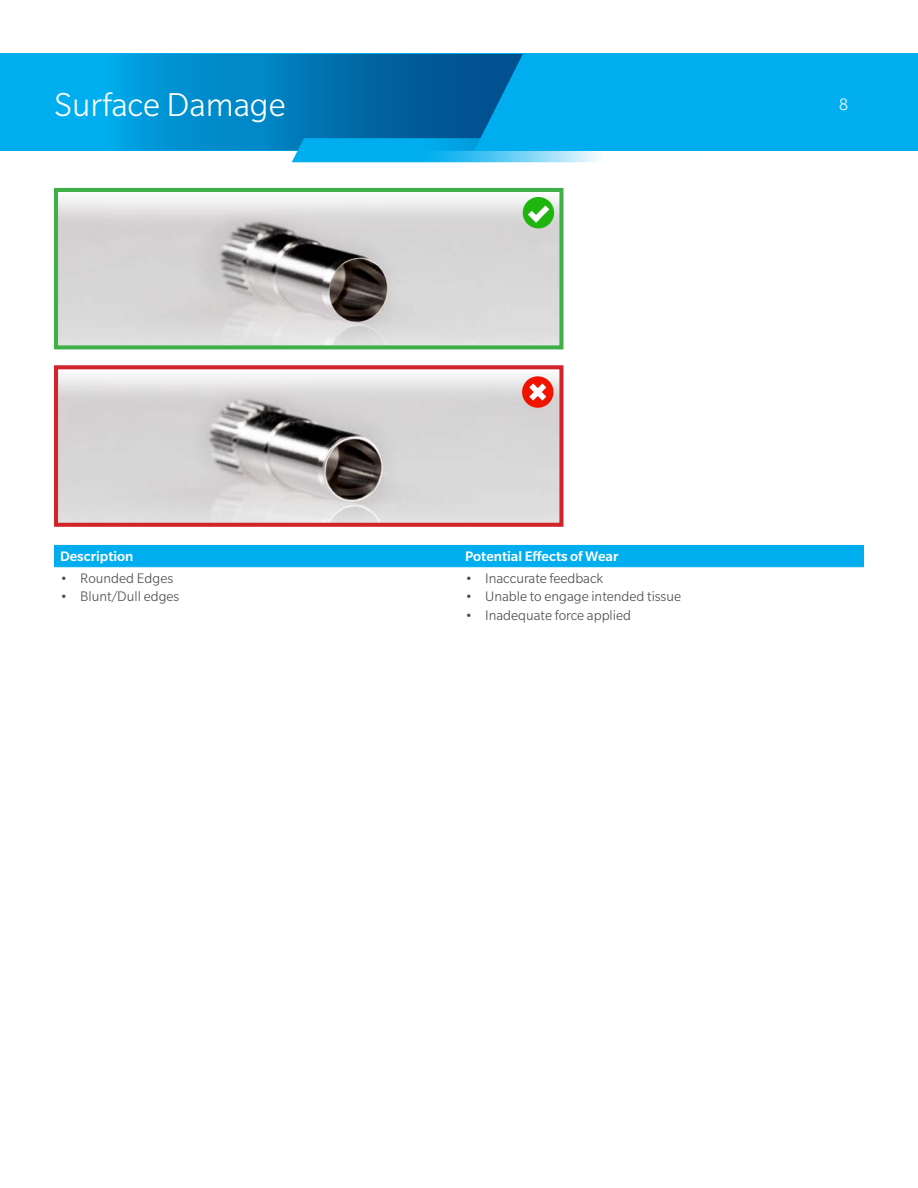
<style>
.page{position:relative;width:918px;height:1188px;background:#fff}
.page>*{position:absolute;margin:0;border:0;box-sizing:border-box;transform-origin:0 0}
.t1{font:300 36px "Slate Pro";color:#fff}
.t2{font:300 18px "Slate Pro";color:#fff}
.t3{font:300 15px "Slate Pro";color:#4b4c4d}
.t4{font:500 15px "Slate Pro";color:#fff}
</style>
<div class="page">
<div style="left:0;top:53px;width:918px;height:97px;background:#00aeef"></div>
<svg style="left:126px;top:54px;width:397px;height:96px;background:#0079b7"></svg>
<svg style="left:292px;top:138px;width:424px;height:24px"></svg>
<div style="left:54px;top:545px;width:810px;height:21px;background:#00aeef"></div>
<hr style="left:54px;top:566px;width:405px;height:1px;background:#00aeef">
<hr style="left:459px;top:566px;width:405px;height:1px;background:#00aeef">
<img style="left:59px;top:198px;width:499px;height:146px">
<div style="left:54px;top:188px;width:509px;height:161px;border:4px solid #40ae49"></div>
<img style="left:59px;top:376px;width:499px;height:146px">
<div style="left:54px;top:365px;width:509px;height:162px;border:4px solid #d1232a"></div>
<svg style="left:521px;top:197px;width:35px;height:31px"></svg>
<svg style="left:521px;top:376px;width:34px;height:32px"></svg>
<h1 class="t1" style="left:55px;top:86px;width:233px">Surface Damage</h1>
<p class="t2" style="left:839px;top:95px;width:10px">8</p>
<p class="t4" style="left:60px;top:548px;width:75px">Description</p>
<p class="t4" style="left:465px;top:548px;width:155px">Potential Effects of Wear</p>
<p class="t3" style="left:60px;top:570px;width:115px">• Rounded Edges</p>
<p class="t3" style="left:465px;top:570px;width:140px">• Inaccurate feedback</p>
<p class="t3" style="left:60px;top:589px;width:121px">• Blunt/Dull edges</p>
<p class="t3" style="left:465px;top:589px;width:218px">• Unable to engage intended tissue</p>
<p class="t3" style="left:465px;top:608px;width:168px">• Inadequate force applied</p>
</div>
